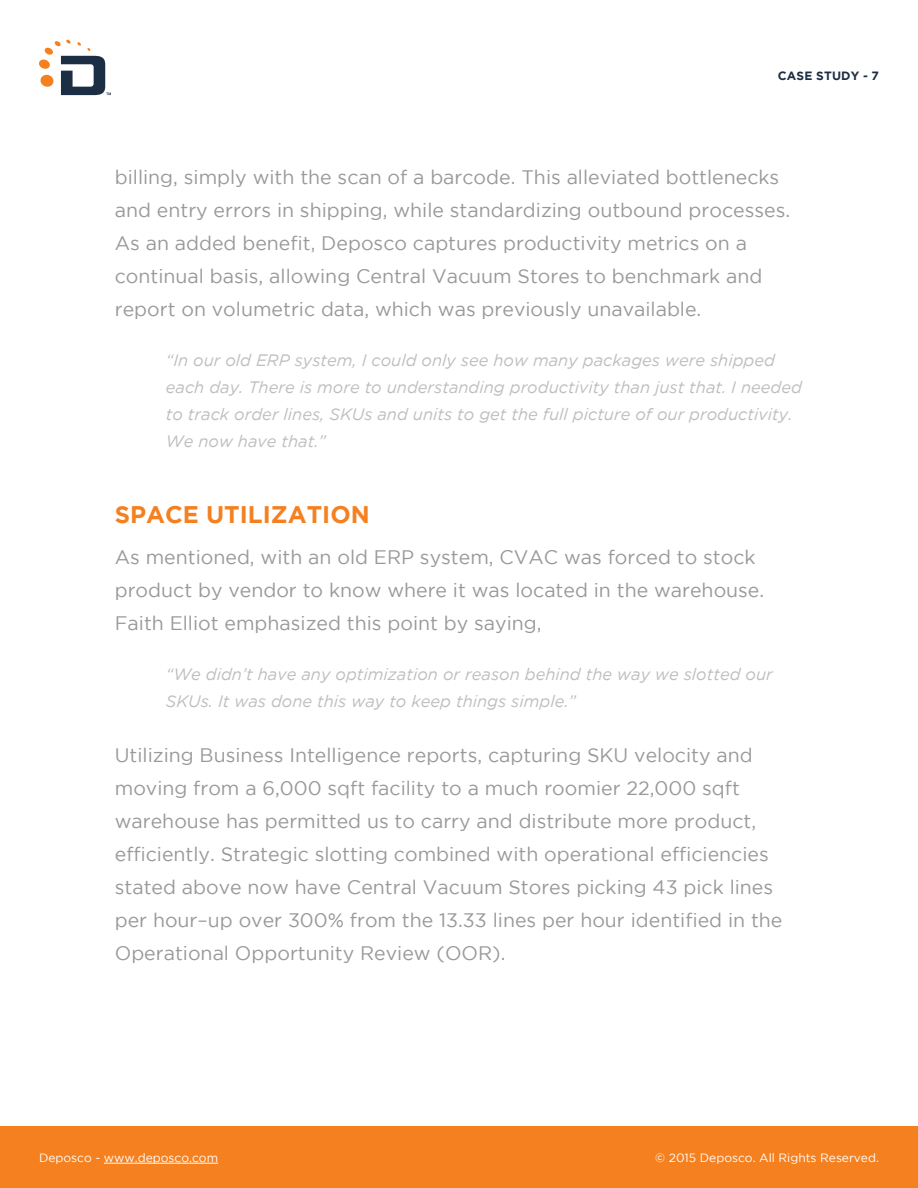
<style>
.page{position:relative;width:918px;height:1188px;background:#fff}
.page>*{position:absolute;margin:0;border:0;box-sizing:border-box;transform-origin:0 0}
.t1{font:700 24px "Gotham";color:#f58020}
.t2{font:19.5px/33px "Gotham";color:#999}
.t3{font:italic 16.5px/27px "Gotham";color:#bebebe}
.t4{font:12px "Gotham";color:#fff}
.t5{font:700 12px "Gotham";letter-spacing:.015em;color:#1c2e43}
</style>
<div class="page">
<div style="left:0;top:1127px;width:918px;height:61px;background:#f58020"></div>
<hr style="left:104px;top:1163px;width:114px;height:1px;background:#fff">
<svg style="left:39px;top:40px;width:72px;height:55px"></svg>
<p class="t5" style="left:778px;top:72px;width:103px">CASE STUDY - 7</p>
<p class="t2" style="left:115px;top:162px;width:677px">billing, simply with the scan of a barcode. This alleviated bottlenecks and entry errors in shipping, while standardizing outbound processes.<br>As an added benefit, Deposco captures productivity metrics on a continual basis, allowing Central Vacuum Stores to benchmark and report on volumetric data, which was previously unavailable.</p>
<p class="t3" style="left:166px;top:348px;width:638px">“In our old ERP system, I could only see how many packages were shipped each day. There is more to understanding productivity than just that. I needed to track order lines, SKUs and units to get the full picture of our productivity.<br>We now have that.”</p>
<p class="t1" style="left:115px;top:505px;width:256px">SPACE UTILIZATION</p>
<p class="t2" style="left:115px;top:542px;width:651px">As mentioned, with an old ERP system, CVAC was forced to stock product by vendor to know where it was located in the warehouse.<br>Faith Elliot emphasized this point by saying,</p>
<p class="t3" style="left:166px;top:662px;width:609px">“We didn’t have any optimization or reason behind the way we slotted our<br>SKUs. It was done this way to keep things simple.”</p>
<p class="t2" style="left:115px;top:740px;width:669px">Utilizing Business Intelligence reports, capturing SKU velocity and moving from a 6,000 sqft facility to a much roomier 22,000 sqft warehouse has permitted us to carry and distribute more product, efficiently. Strategic slotting combined with operational efficiencies stated above now have Central Vacuum Stores picking 43 pick lines per hour–up over 300% from the 13.33 lines per hour identified in the Operational Opportunity Review (OOR).</p>
<p class="t4" style="left:39px;top:1153px;width:181px">Deposco - www.deposco.com</p>
<p class="t4" style="left:655px;top:1153px;width:225px">© 2015 Deposco. All Rights Reserved.</p>
</div>
